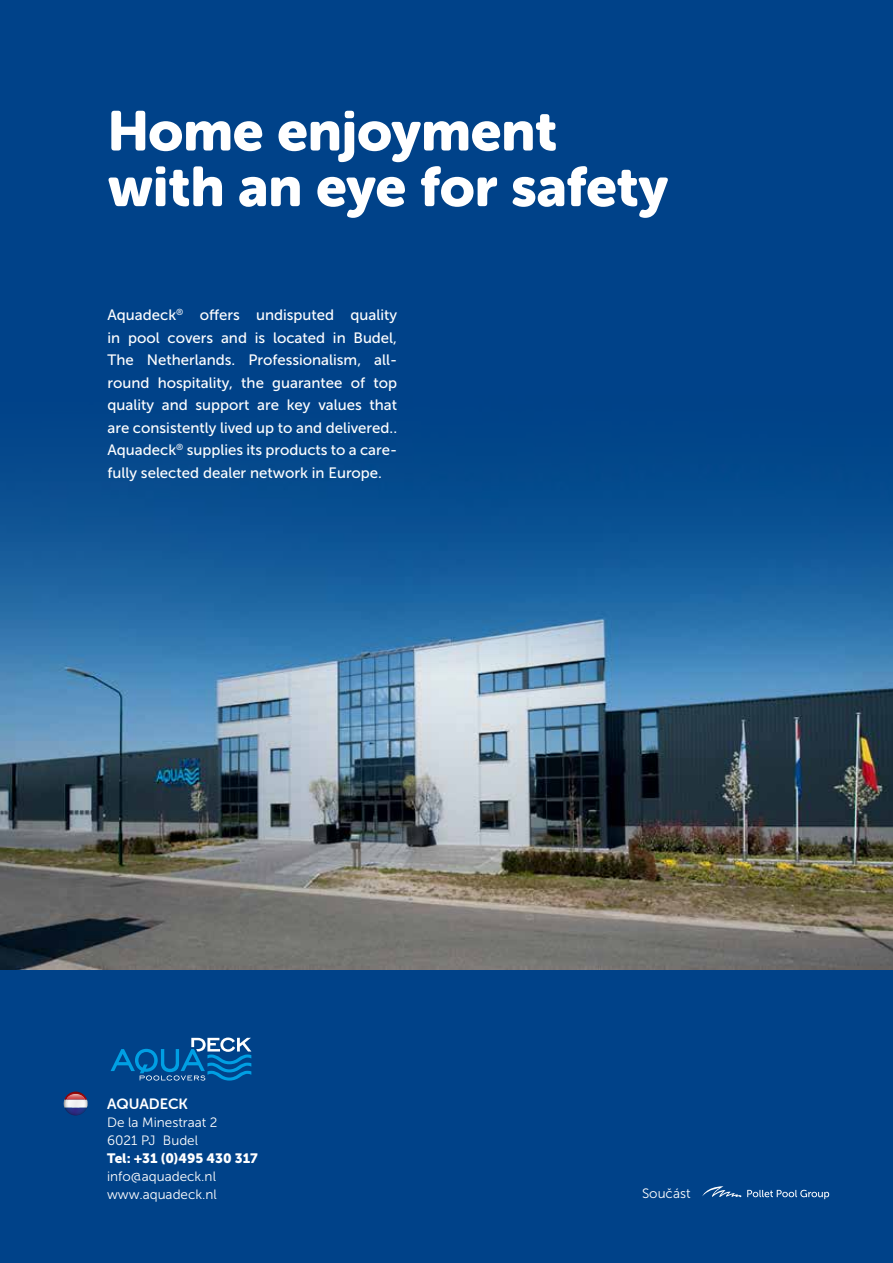
<style>
.page{position:relative;width:893px;height:1263px;background:#004289}
.page>*{position:absolute;margin:0;border:0;box-sizing:border-box;transform-origin:0 0}
.t1{font:55.65px/55.7px "Museo Sans Rounded 900";color:#fff}
.t2{font:15px/22.5px "Museo Sans 500";color:#fff;text-align:justify}
.t3{font:15px "Museo Sans Rounded 700";color:#fff}
.t4{font:13.5px/18px "Museo Sans 300";color:#fff}
.t5{font:13.5px "Museo Sans 900";color:#fff}
</style>
<div class="page">
<svg style="left:111px;top:1037px;width:140px;height:43px"></svg>
<svg style="left:702px;top:1186px;width:39px;height:11px"></svg>
<svg style="left:747px;top:1190px;width:82px;height:9px"></svg>
<img style="left:0;top:481px;width:893px;height:488px">
<svg style="left:64px;top:1091px;width:24px;height:24px"></svg>
<h1 class="t1" style="left:108px;top:104px;width:562px">Home enjoyment with an eye for safety</h1>
<p class="t2" style="left:107px;top:304px;width:291px">Aquadeck<sup>®</sup> offers undisputed quality in pool covers and is located in Budel, The Netherlands. Professionalism, all&shy;round hospitality, the guarantee of top quality and support are key values that are consistently lived up to and delivered..<br>Aquadeck<sup>®</sup> supplies its products to a care&shy;fully selected dealer network in Europe.</p>
<p class="t3" style="left:107px;top:1096px;width:82px">AQUADECK</p>
<p class="t4" style="left:107px;top:1114px;width:112px">De la Minestraat 2<br>6021 PJ Budel</p>
<p class="t5" style="left:107px;top:1151px;width:152px">Tel: +31 (0)495 430 317</p>
<p class="t4" style="left:107px;top:1167px;width:111px">info@aquadeck.nl www.aquadeck.nl</p>
<p class="t4" style="left:642px;top:1184px;width:50px">Součást</p>
</div>
